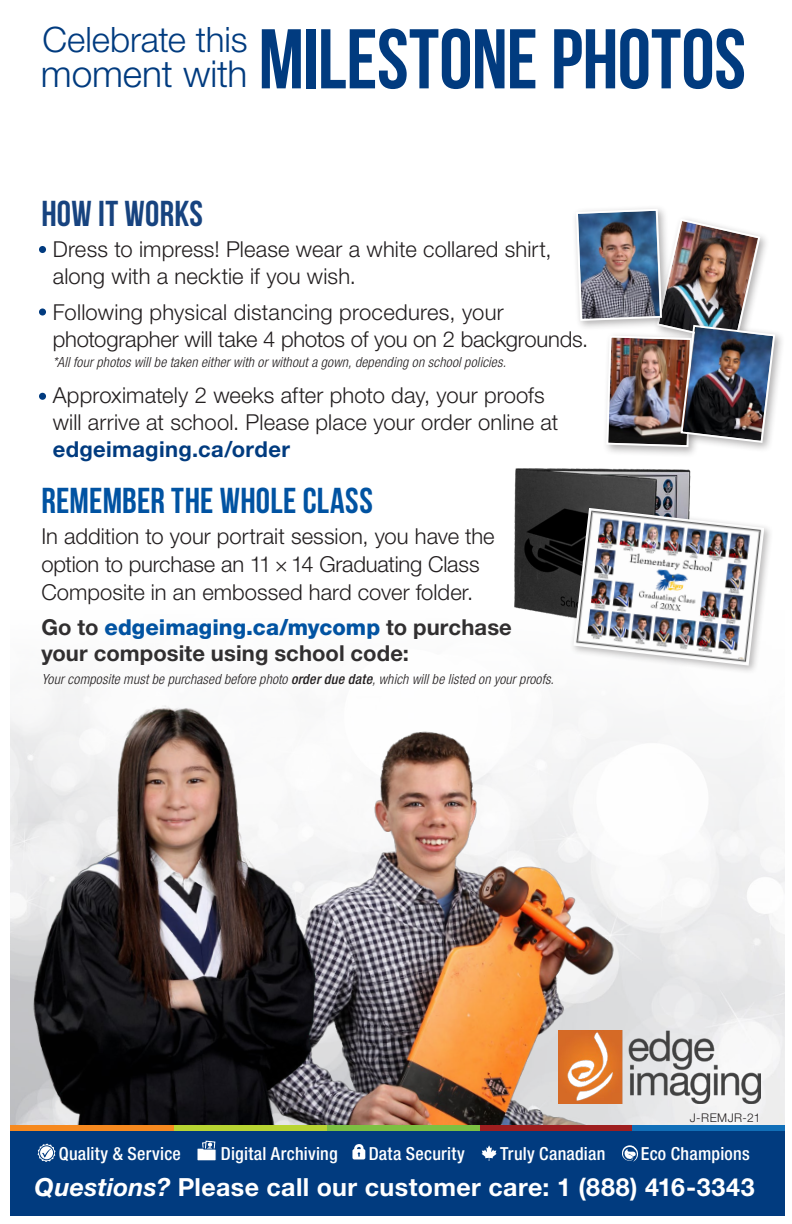
<style>
.page{position:relative;width:792px;height:1224px;background:#fff}
.page>*{position:absolute;margin:0;border:0;box-sizing:border-box;transform-origin:0 0}
.t1{font:84.4px "Bebas Neue";letter-spacing:-.005em;color:#013b7f}
.t2{font:300 37px "Helvetica Neue LT Std";letter-spacing:-.005em;color:#013b7f}
.t3{font:36px "Bebas Neue";letter-spacing:.005em;color:#0153a2}
.t4{font:36px "Bebas Neue";letter-spacing:.01em;color:#17437f}
.t5{font:300 35px "Helvetica Neue LT Std";letter-spacing:-.005em;color:#013b7f}
.t6{font:700 25px "Helvetica Neue LT Std";letter-spacing:.015em;color:#fff}
.t7{font:300 22px/27px "Helvetica Neue LT Std";letter-spacing:.005em;color:#231f20}
.t8{font:700 22px/26px "Helvetica Neue LT Std";letter-spacing:.005em;color:#312f30}
.t9{font:500 condensed 18px "Helvetica Neue LT Std";letter-spacing:.015em;color:#fff}
.t10{font:italic 300 condensed 14px "Helvetica Neue LT Std";letter-spacing:.015em;color:#231f20}
.t11{font:300 12px "Helvetica Neue LT Std";letter-spacing:.035em;color:#231f20}
.s1{font-weight:700;color:#013b7f}
.s2{font-weight:800;color:#0153a2}
.s3{font-weight:500}
.s4{font-style:italic}
</style>
<div class="page">
<img style="left:10px;top:680px;width:775px;height:445px">
<img style="left:334px;top:719px;width:297px;height:406px">
<img style="left:21px;top:690px;width:313px;height:435px">
<div style="left:10px;top:1127px;width:775px;height:89px;background:#013b7f"></div>
<img style="left:514px;top:468px;width:61px;height:150px">
<div style="left:569px;top:504px;width:205px;height:171px;background:#231f20;opacity:.3"></div>
<img style="left:573px;top:508px;width:191px;height:158px">
<img style="left:558px;top:1031px;width:203px;height:72px">
<div style="left:677px;top:321px;width:108px;height:132px;background:#231f20;opacity:.35"></div>
<img style="left:575px;top:208px;width:201px;height:360px">
<svg style="left:482px;top:1145px;width:15px;height:16px"></svg>
<svg style="left:352px;top:1144px;width:14px;height:15px"></svg>
<svg style="left:38px;top:1144px;width:18px;height:18px"></svg>
<div style="left:39px;top:1145px;width:15px;height:15px;border:1px solid #013b7f;border-radius:50%"></div>
<svg style="left:622px;top:1145px;width:16px;height:17px"></svg>
<svg style="left:197px;top:1140px;width:19px;height:21px"></svg>
<div style="left:39px;top:246px;width:7px;height:7px;background:#013b7f;border-radius:50%"></div>
<div style="left:39px;top:308px;width:7px;height:8px;background:#013b7f;border-radius:50%"></div>
<div style="left:39px;top:393px;width:7px;height:7px;background:#013b7f;border-radius:50%"></div>
<div style="left:10px;top:1125px;width:164px;height:5px;background:#f6891f"></div>
<div style="left:174px;top:1125px;width:153px;height:5px;background:#b8d432"></div>
<div style="left:327px;top:1125px;width:153px;height:5px;background:#7cc042"></div>
<div style="left:480px;top:1125px;width:153px;height:5px;background:#9e1e1f"></div>
<div style="left:632px;top:1125px;width:153px;height:5px;background:#116fb8"></div>
<p class="t5" style="left:43px;top:18px;width:206px">Celebrate this</p>
<p class="t2" style="left:41px;top:51px;width:208px">moment with</p>
<p class="t1" style="left:259px;top:13px;width:489px">MILESTONE PHOTOS</p>
<p class="t4" style="left:41px;top:194px;width:163px">HOW IT WORKS</p>
<p class="t7" style="left:53px;top:235px;width:500px">Dress to impress! Please wear a white collared shirt, along with a necktie if you wish.</p>
<p class="t7" style="left:53px;top:298px;width:537px">Following physical distancing procedures, your photographer will take 4 photos of you on 2 backgrounds.</p>
<p class="t10" style="left:53px;top:354px;width:455px">*All four photos will be taken either with or without a gown, depending on school policies.</p>
<p class="t7" style="left:53px;top:381px;width:507px">Approximately 2 weeks after photo day, your proofs will arrive at school. Please place your order online at <span class="s1">edgeimaging.ca/order</span></p>
<p class="t3" style="left:41px;top:480px;width:333px">REMEMBER THE WHOLE CLASS</p>
<p class="t7" style="left:41px;top:522px;width:455px;line-height:28px">In addition to your portrait session, you have the option to purchase an 11 × 14 Graduating Class<br>Composite in an embossed hard cover folder.</p>
<p class="t8" style="left:41px;top:614px;width:472px">Go to <span class="s2">edgeimaging.ca/mycomp</span> to purchase your composite using school code:</p>
<p class="t10" style="left:42px;top:671px;width:514px">Your composite must be purchased before photo <span class="s3">order due date</span>, which will be listed on your proofs.</p>
<p class="t11" style="left:690px;top:1111px;width:72px">J-REMJR-21</p>
<p class="t9" style="left:59px;top:1143px;width:124px">Quality &amp; Service</p>
<p class="t9" style="left:221px;top:1143px;width:119px">Digital Archiving</p>
<p class="t9" style="left:369px;top:1143px;width:98px">Data Security</p>
<p class="t9" style="left:500px;top:1143px;width:107px">Truly Canadian</p>
<p class="t9" style="left:641px;top:1143px;width:110px">Eco Champions</p>
<p class="t6" style="left:35px;top:1172px;width:722px"><span class="s4">Questions?</span> Please call our customer care: 1 (888) 416-3343</p>
</div>
